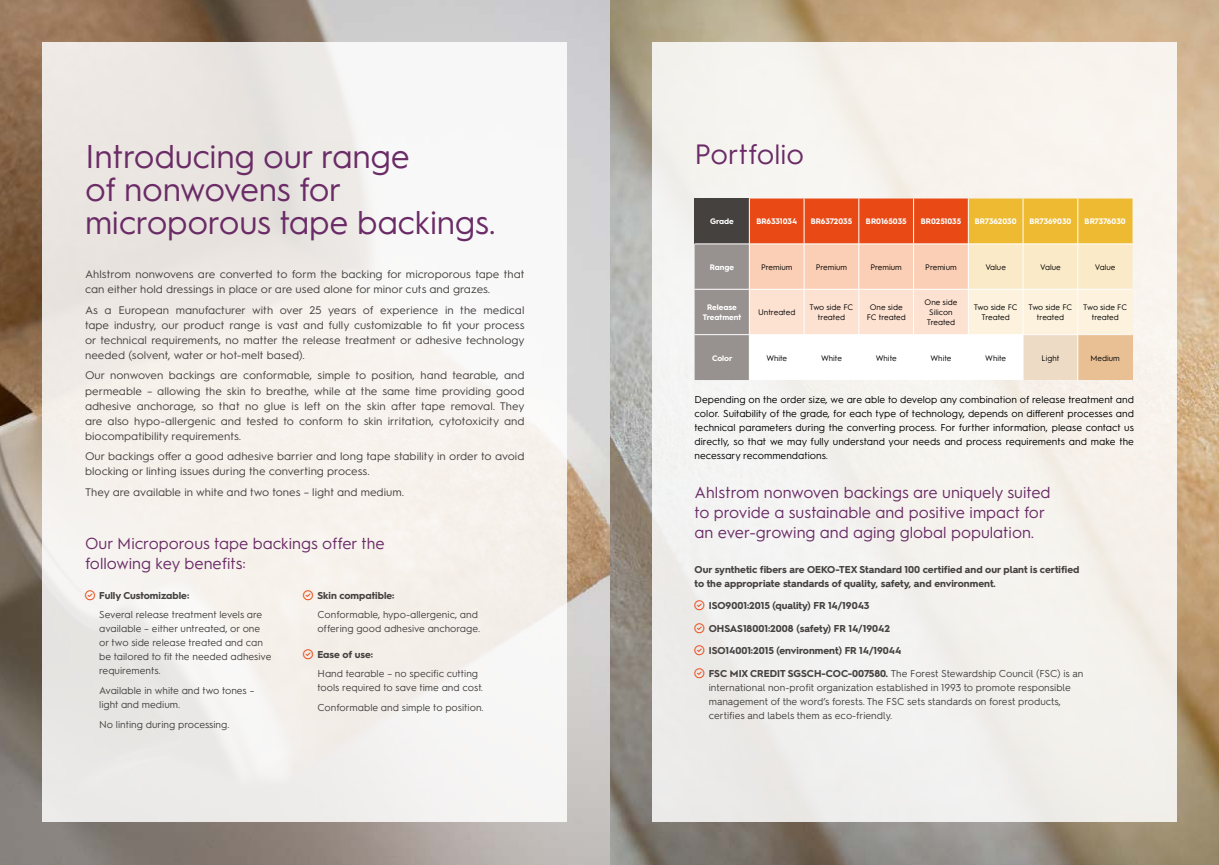
<style>
.page{position:relative;width:1219px;height:865px;background:#fff}
.page>*{position:absolute;margin:0;border:0;box-sizing:border-box;transform-origin:0 0}
.t1{font:33px/33px "Hurme Geometric Sans 1";letter-spacing:-.01em;color:#6a2b66}
.t2{font:28px "Hurme Geometric Sans 1";color:#6a2b66}
.t3{font:16px/20px "Hurme Geometric Sans 1";color:#6a2b66}
.t4{font:11px/15px "Hurme Geometric Sans 1";color:#44413f}
.t5{font:10px/14px "Hurme Geometric Sans 1";color:#44413f}
.t6{font:10px/14px "Hurme Geometric Sans 1";color:#000;text-align:justify}
.t7{font:700 10px/14px "Hurme Geometric Sans 1";color:#44413f}
.t8{font:8px/10px "Hurme Geometric Sans 1";color:#000;text-align:center}
.t9{font:700 8px/10px "Hurme Geometric Sans 1";color:#fff;text-align:center}
.t10{font:8px/10px "Hurme Geometric Sans 1";letter-spacing:-.02em;color:#000;text-align:center}
.s1{font-weight:700}
</style>
<div class="page">
<img style="left:610px;top:0;width:609px;height:865px">
<div style="left:652px;top:42px;width:525px;height:780px;background:#f4f2ee"></div>
<svg style="left:695px;top:198px;width:437px;height:182px;background:#e7c0a1"></svg>
<div style="left:1023px;top:334px;width:55px;height:46px;background:#eedbc5"></div>
<div style="left:1078px;top:334px;width:54px;height:46px;background:#e9c094"></div>
<hr style="left:749px;top:198px;width:1px;height:46px;background:#fff">
<hr style="left:804px;top:198px;width:1px;height:46px;background:#fff">
<hr style="left:859px;top:198px;width:1px;height:46px;background:#fff">
<hr style="left:913px;top:198px;width:1px;height:46px;background:#fff">
<hr style="left:968px;top:198px;width:1px;height:46px;background:#fff">
<hr style="left:1023px;top:198px;width:1px;height:46px;background:#fff">
<hr style="left:1077px;top:198px;width:1px;height:46px;background:#fff">
<hr style="left:695px;top:244px;width:54px;height:1px;background:#fff">
<hr style="left:749px;top:244px;width:55px;height:1px;background:#fff">
<hr style="left:749px;top:244px;width:1px;height:45px;background:#fff">
<hr style="left:804px;top:244px;width:55px;height:1px;background:#fff">
<hr style="left:804px;top:244px;width:1px;height:45px;background:#fff">
<hr style="left:859px;top:244px;width:55px;height:1px;background:#fff">
<hr style="left:859px;top:244px;width:1px;height:45px;background:#fff">
<hr style="left:914px;top:244px;width:54px;height:1px;background:#fff">
<hr style="left:913px;top:244px;width:1px;height:45px;background:#fff">
<hr style="left:968px;top:244px;width:55px;height:1px;background:#fff">
<hr style="left:968px;top:244px;width:1px;height:45px;background:#fff">
<hr style="left:1023px;top:244px;width:55px;height:1px;background:#fff">
<hr style="left:1023px;top:244px;width:1px;height:45px;background:#fff">
<hr style="left:1078px;top:244px;width:54px;height:1px;background:#fff">
<hr style="left:1077px;top:244px;width:1px;height:45px;background:#fff">
<hr style="left:695px;top:289px;width:54px;height:1px;background:#fff">
<hr style="left:749px;top:289px;width:55px;height:1px;background:#fff">
<hr style="left:749px;top:289px;width:1px;height:45px;background:#fff">
<hr style="left:804px;top:289px;width:55px;height:1px;background:#fff">
<hr style="left:804px;top:289px;width:1px;height:45px;background:#fff">
<hr style="left:859px;top:289px;width:55px;height:1px;background:#fff">
<hr style="left:859px;top:289px;width:1px;height:45px;background:#fff">
<hr style="left:914px;top:289px;width:54px;height:1px;background:#fff">
<hr style="left:913px;top:289px;width:1px;height:45px;background:#fff">
<hr style="left:968px;top:289px;width:55px;height:1px;background:#fff">
<hr style="left:968px;top:289px;width:1px;height:45px;background:#fff">
<hr style="left:1023px;top:289px;width:55px;height:1px;background:#fff">
<hr style="left:1023px;top:289px;width:1px;height:45px;background:#fff">
<hr style="left:1078px;top:289px;width:54px;height:1px;background:#fff">
<hr style="left:1077px;top:289px;width:1px;height:45px;background:#fff">
<hr style="left:695px;top:334px;width:54px;height:1px;background:#fff">
<hr style="left:804px;top:335px;width:1px;height:45px;background:#fff">
<hr style="left:859px;top:335px;width:1px;height:45px;background:#fff">
<hr style="left:913px;top:335px;width:1px;height:45px;background:#fff">
<hr style="left:968px;top:335px;width:1px;height:45px;background:#fff">
<hr style="left:1023px;top:334px;width:55px;height:1px;background:#fff">
<hr style="left:1078px;top:334px;width:54px;height:1px;background:#fff">
<hr style="left:1077px;top:335px;width:1px;height:45px;background:#fff">
<hr style="left:749px;top:334px;width:55px;height:1px;background:#fff">
<hr style="left:749px;top:335px;width:1px;height:45px;background:#fff">
<hr style="left:804px;top:334px;width:55px;height:1px;background:#fff">
<hr style="left:859px;top:334px;width:55px;height:1px;background:#fff">
<hr style="left:914px;top:334px;width:54px;height:1px;background:#fff">
<hr style="left:968px;top:334px;width:55px;height:1px;background:#fff">
<hr style="left:1023px;top:335px;width:1px;height:45px;background:#fff">
<img style="left:0;top:0;width:609px;height:865px">
<div style="left:43px;top:43px;width:524px;height:779px;background:linear-gradient(to right,#ece8e3,#f9f7f5)"></div>
<svg style="left:85px;top:590px;width:10px;height:10px"></svg>
<svg style="left:303px;top:590px;width:11px;height:10px"></svg>
<svg style="left:303px;top:649px;width:11px;height:10px"></svg>
<h1 class="t1" style="left:85px;top:138px;width:412px">Introducing our range<br>of nonwovens for microporous tape backings.</h1>
<p class="t4" style="left:85px;top:266px;width:441px">Ahlstrom nonwovens are converted to form the backing for microporous tape that can either hold dressings in place or are used alone for minor cuts and grazes.</p>
<p class="t4" style="left:85px;top:302px;width:441px;text-align:justify">As a European manufacturer with over 25 years of experience in the medical tape industry, our product range is vast and fully customizable to fit your process or technical requirements, no matter the release treatment or adhesive technology needed (solvent, water or hot-melt based).</p>
<p class="t4" style="left:85px;top:367px;width:441px;text-align:justify">Our nonwoven backings are conformable, simple to position, hand tearable, and permeable – allowing the skin to breathe, while at the same time providing good adhesive anchorage, so that no glue is left on the skin after tape removal. They are also hypo-allergenic and tested to conform to skin irritation, cytotoxicity and biocompatibility requirements.</p>
<p class="t4" style="left:85px;top:448px;width:441px">Our backings offer a good adhesive barrier and long tape stability in order to avoid blocking or linting issues during the converting process.</p>
<p class="t4" style="left:85px;top:483px;width:321px">They are available in white and two tones – light and medium.</p>
<h3 class="t3" style="left:85px;top:532px;width:301px">Our Microporous tape backings offer the following key benefits:</h3>
<p class="t7" style="left:99px;top:587px;width:92px">Fully Customizable:</p>
<p class="t5" style="left:99px;top:607px;width:174px">Several release treatment levels are available – either untreated, or one or two side release treated and can be tailored to fit the needed adhesive requirements.</p>
<p class="t5" style="left:99px;top:683px;width:157px">Available in white and two tones – light and medium.</p>
<p class="t5" style="left:99px;top:716px;width:132px">No linting during processing.</p>
<p class="t7" style="left:317px;top:587px;width:79px">Skin compatible:</p>
<p class="t5" style="left:317px;top:607px;width:164px">Conformable, hypo-allergenic, and offering good adhesive anchorage.</p>
<p class="t7" style="left:317px;top:646px;width:57px">Ease of use:</p>
<p class="t5" style="left:317px;top:666px;width:167px">Hand tearable – no specific cutting tools required to save time and cost.</p>
<p class="t5" style="left:317px;top:700px;width:168px">Conformable and simple to position.</p>
<h2 class="t2" style="left:695px;top:135px;width:111px">Portfolio</h2>
<p class="t9" style="left:710px;top:216px;width:25px">Grade</p>
<p class="t9" style="left:756px;top:216px;width:42px">BR6331034</p>
<p class="t9" style="left:811px;top:216px;width:43px">BR6372035</p>
<p class="t9" style="left:866px;top:216px;width:42px">BR0165035</p>
<p class="t9" style="left:921px;top:216px;width:42px">BR0251035</p>
<p class="t9" style="left:975px;top:216px;width:43px">BR7362030</p>
<p class="t9" style="left:1029px;top:216px;width:43px">BR7369030</p>
<p class="t9" style="left:1085px;top:216px;width:43px">BR7376030</p>
<p class="t9" style="left:710px;top:261px;width:26px">Range</p>
<p class="t8" style="left:761px;top:261px;width:33px">Premium</p>
<p class="t8" style="left:816px;top:261px;width:33px">Premium</p>
<p class="t8" style="left:870px;top:261px;width:33px">Premium</p>
<p class="t8" style="left:925px;top:261px;width:33px">Premium</p>
<p class="t8" style="left:985px;top:261px;width:22px">Value</p>
<p class="t8" style="left:1040px;top:261px;width:22px">Value</p>
<p class="t8" style="left:1095px;top:261px;width:22px">Value</p>
<p class="t9" style="left:703px;top:302px;width:40px">Release<br>Treatment</p>
<p class="t8" style="left:758px;top:307px;width:39px">Untreated</p>
<p class="t8" style="left:810px;top:302px;width:45px">Two side FC treated</p>
<p class="t8" style="left:867px;top:302px;width:41px">One side<br>FC treated</p>
<p class="t8" style="left:925px;top:297px;width:34px">One side<br>Silicon<br>Treated</p>
<p class="t10" style="left:974px;top:302px;width:45px">Two side FC<br>Treated</p>
<p class="t8" style="left:1028px;top:302px;width:45px">Two side FC treated</p>
<p class="t8" style="left:1083px;top:302px;width:45px">Two side FC treated</p>
<p class="t9" style="left:712px;top:352px;width:22px">Color</p>
<p class="t8" style="left:766px;top:352px;width:22px">White</p>
<p class="t8" style="left:821px;top:352px;width:22px">White</p>
<p class="t8" style="left:876px;top:352px;width:22px">White</p>
<p class="t8" style="left:930px;top:352px;width:22px">White</p>
<p class="t8" style="left:985px;top:352px;width:22px">White</p>
<p class="t8" style="left:1042px;top:352px;width:19px">Light</p>
<p class="t8" style="left:1090px;top:352px;width:31px">Medium</p>
<p class="t6" style="left:695px;top:391px;width:441px">Depending on the order size, we are able to develop any combination of release treatment and color. Suitability of the grade, for each type of technology, depends on different processes and technical parameters during the converting process. For further information, please contact us directly, so that we may fully understand your needs and process requirements and make the necessary recommendations.</p>
<h3 class="t3" style="left:695px;top:481px;width:357px">Ahlstrom nonwoven backings are uniquely suited to provide a sustainable and positive impact for an ever-growing and aging global population.</h3>
<p class="t7" style="left:695px;top:561px;width:386px">Our synthetic fibers are OEKO-TEX Standard 100 certified and our plant is certified to the appropriate standards of quality, safety, and environment.</p>
<p class="t7" style="left:709px;top:598px;width:162px">ISO9001:2015 (quality) FR 14/19043</p>
<p class="t7" style="left:709px;top:620px;width:183px">OHSAS18001:2008 (safety) FR 14/19042</p>
<p class="t7" style="left:709px;top:643px;width:194px">ISO14001:2015 (environment) FR 14/19044</p>
<p class="t5" style="left:709px;top:665px;width:376px"><span class="s1">FSC MIX CREDIT SGSCH-COC-007580.</span> The Forest Stewardship Council (FSC) is an international non-profit organization established in 1993 to promote responsible management of the word’s forests. The FSC sets standards on forest products, certifies and labels them as eco-friendly.</p>
</div>
